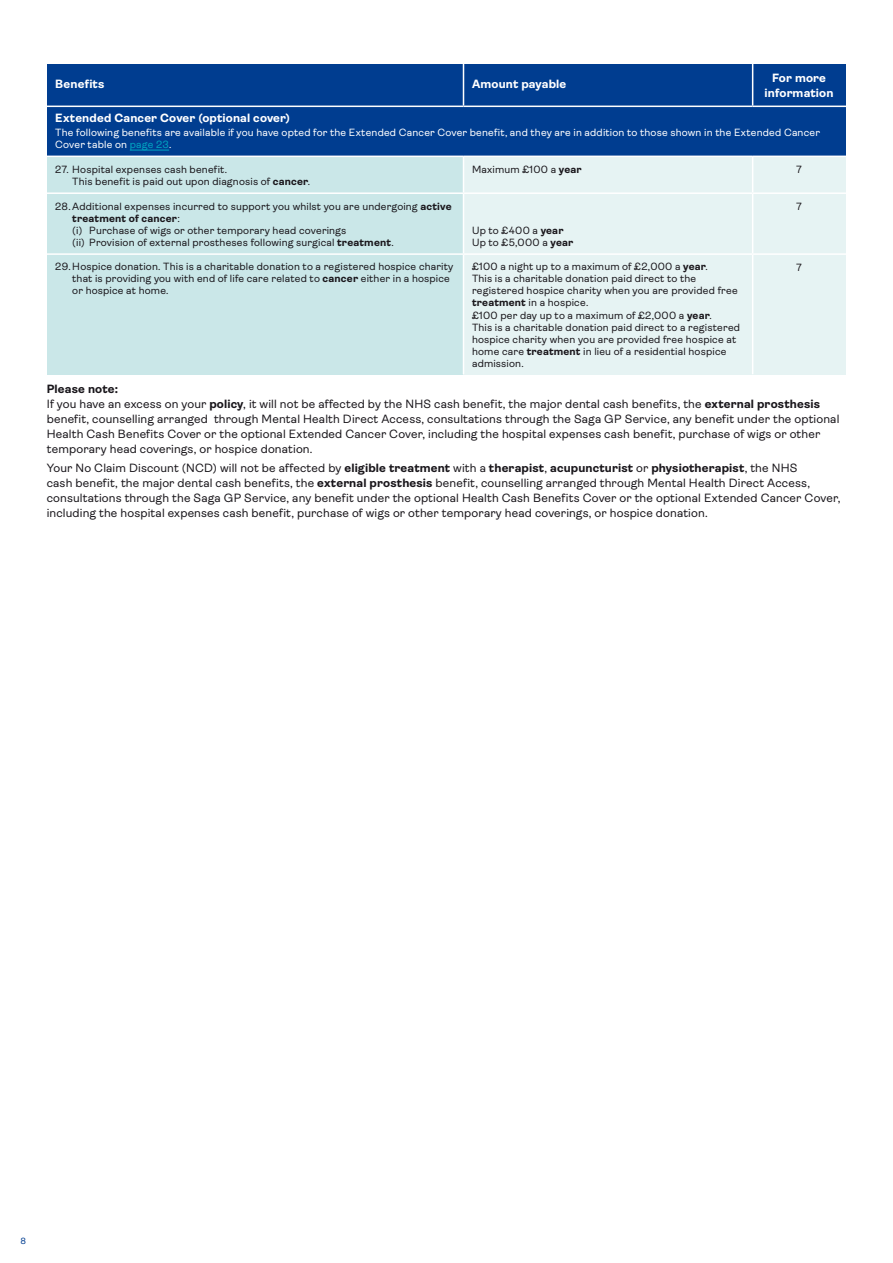
<style>
.page{position:relative;width:893px;height:1263px;background:#fff}
.page>*{position:absolute;margin:0;border:0;box-sizing:border-box;transform-origin:0 0}
.t1{font:12px/15px "Ambit";letter-spacing:.01em;color:#1a171c}
.t2{font:700 12px/15px "Ambit";letter-spacing:.015em;color:#fff;text-align:center}
.t3{font:10.5px/12px "Ambit";letter-spacing:.015em;color:#1a171c}
.t4{font:10.5px/12px "Ambit";letter-spacing:.015em;color:#fff}
.t5{font:9px "Ambit";color:#003d90}
.s1{color:#00a5c2}
.s2{font-weight:700}
</style>
<div class="page">
<div style="left:47px;top:106px;width:798px;height:50px;background:#003d90"></div>
<div style="left:47px;top:193px;width:416px;height:61px;background:#cae7e8"></div>
<div style="left:47px;top:254px;width:416px;height:121px;background:#cae7e8"></div>
<div style="left:463px;top:254px;width:290px;height:121px;background:#e6f3f3"></div>
<div style="left:47px;top:64px;width:416px;height:42px;background:#003d90"></div>
<div style="left:463px;top:64px;width:290px;height:42px;background:#003d90"></div>
<div style="left:753px;top:64px;width:92px;height:42px;background:#003d90"></div>
<hr style="left:47px;top:106px;width:416px;height:1px;background:#fff">
<hr style="left:463px;top:106px;width:290px;height:1px;background:#fff">
<hr style="left:753px;top:106px;width:93px;height:1px;background:#fff">
<hr style="left:463px;top:255px;width:1px;height:119px;background:#fff">
<hr style="left:752px;top:64px;width:1px;height:42px;background:#fff">
<hr style="left:463px;top:64px;width:1px;height:42px;background:#fff">
<hr style="left:130px;top:150px;width:39px;height:1px;background:#00a5c2">
<div style="left:47px;top:156px;width:416px;height:37px;background:#cae7e8"></div>
<div style="left:463px;top:156px;width:290px;height:37px;background:#e6f3f3"></div>
<div style="left:753px;top:156px;width:92px;height:37px;background:#e6f3f3"></div>
<div style="left:463px;top:193px;width:290px;height:61px;background:#e6f3f3"></div>
<div style="left:753px;top:193px;width:92px;height:61px;background:#e6f3f3"></div>
<div style="left:753px;top:254px;width:92px;height:121px;background:#e6f3f3"></div>
<hr style="left:47px;top:156px;width:416px;height:1px;background:#fff">
<hr style="left:463px;top:156px;width:290px;height:1px;background:#fff">
<hr style="left:463px;top:157px;width:1px;height:35px;background:#fff">
<hr style="left:753px;top:156px;width:93px;height:1px;background:#fff">
<hr style="left:752px;top:157px;width:1px;height:35px;background:#fff">
<hr style="left:47px;top:192px;width:416px;height:2px;background:#fff">
<hr style="left:463px;top:192px;width:290px;height:2px;background:#fff">
<hr style="left:463px;top:194px;width:1px;height:59px;background:#fff">
<hr style="left:753px;top:192px;width:93px;height:2px;background:#fff">
<hr style="left:752px;top:194px;width:1px;height:59px;background:#fff">
<hr style="left:47px;top:253px;width:416px;height:2px;background:#fff">
<hr style="left:463px;top:253px;width:290px;height:2px;background:#fff">
<hr style="left:753px;top:253px;width:93px;height:2px;background:#fff">
<hr style="left:752px;top:255px;width:1px;height:119px;background:#fff">
<p class="t2" style="left:55px;top:76px;width:51px">Benefits</p>
<p class="t2" style="left:472px;top:76px;width:96px">Amount payable</p>
<p class="t2" style="left:765px;top:70px;width:70px">For more information</p>
<h6 class="t2" style="left:55px;top:111px;width:236px">Extended Cancer Cover (optional cover)</h6>
<p class="t4" style="left:55px;top:126px;width:766px">The following benefits are available if you have opted for the Extended Cancer Cover benefit, and they are in addition to those shown in the Extended Cancer<br>Cover table on <span class="s1">page 23</span>.</p>
<p class="t3" style="left:72px;top:163px;width:239px;text-indent:-17px">27. Hospital expenses cash benefit.<br>This benefit is paid out upon diagnosis of <span class="s2">cancer</span>.</p>
<p class="t3" style="left:472px;top:163px;width:111px">Maximum £100 a <span class="s2">year</span></p>
<p class="t3" style="left:796px;top:163px;width:7px">7</p>
<p class="t3" style="left:472px;top:224px;width:103px">Up to £400 a <span class="s2">year<br></span>Up to £5,000 a <span class="s2">year</span></p>
<p class="t3" style="left:72px;top:200px;width:381px;text-indent:-17px">28. Additional expenses incurred to support you whilst you are undergoing <span class="s2">active treatment of cancer</span>:</p>
<p class="t3" style="left:72px;top:224px;width:276px">(i) Purchase of wigs or other temporary head coverings</p>
<p class="t3" style="left:72px;top:236px;width:323px">(ii) Provision of external prostheses following surgical <span class="s2">treatment</span>.</p>
<p class="t3" style="left:72px;top:261px;width:383px;text-indent:-17px">29. Hospice donation. This is a charitable donation to a registered hospice charity that is providing you with end of life care related to <span class="s2">cancer</span> either in a hospice or hospice at home.</p>
<p class="t3" style="left:472px;top:261px;width:270px">£100 a night up to a maximum of £2,000 a <span class="s2">year</span>.<br>This is a charitable donation paid direct to the registered hospice charity when you are provided free <span class="s2">treatment</span> in a hospice.<br>£100 per day up to a maximum of £2,000 a <span class="s2">year</span>.<br>This is a charitable donation paid direct to a registered hospice charity when you are provided free hospice at home care <span class="s2">treatment</span> in lieu of a residential hospice admission.</p>
<p class="t1" style="left:47px;top:381px;width:794px"><span class="s2">Please note:<br></span>If you have an excess on your <span class="s2">policy</span>, it will not be affected by the NHS cash benefit, the major dental cash benefits, the <span class="s2">external prosthesis </span>benefit, counselling arranged through Mental Health Direct Access, consultations through the Saga GP Service, any benefit under the optional Health Cash Benefits Cover or the optional Extended Cancer Cover, including the hospital expenses cash benefit, purchase of wigs or other temporary head coverings, or hospice donation.</p>
<p class="t1" style="left:47px;top:460px;width:795px">Your No Claim Discount (NCD) will not be affected by <span class="s2">eligible treatment</span> with a <span class="s2">therapist</span>, <span class="s2">acupuncturist</span> or <span class="s2">physiotherapist</span>, the NHS<br>cash benefit, the major dental cash benefits, the <span class="s2">external prosthesis</span> benefit, counselling arranged through Mental Health Direct Access, consultations through the Saga GP Service, any benefit under the optional Health Cash Benefits Cover or the optional Extended Cancer Cover, including the hospital expenses cash benefit, purchase of wigs or other temporary head coverings, or hospice donation.</p>
<p class="t3" style="left:796px;top:200px;width:7px">7</p>
<p class="t3" style="left:796px;top:261px;width:7px">7</p>
<p class="t5" style="left:21px;top:1236px;width:7px">8</p>
</div>
